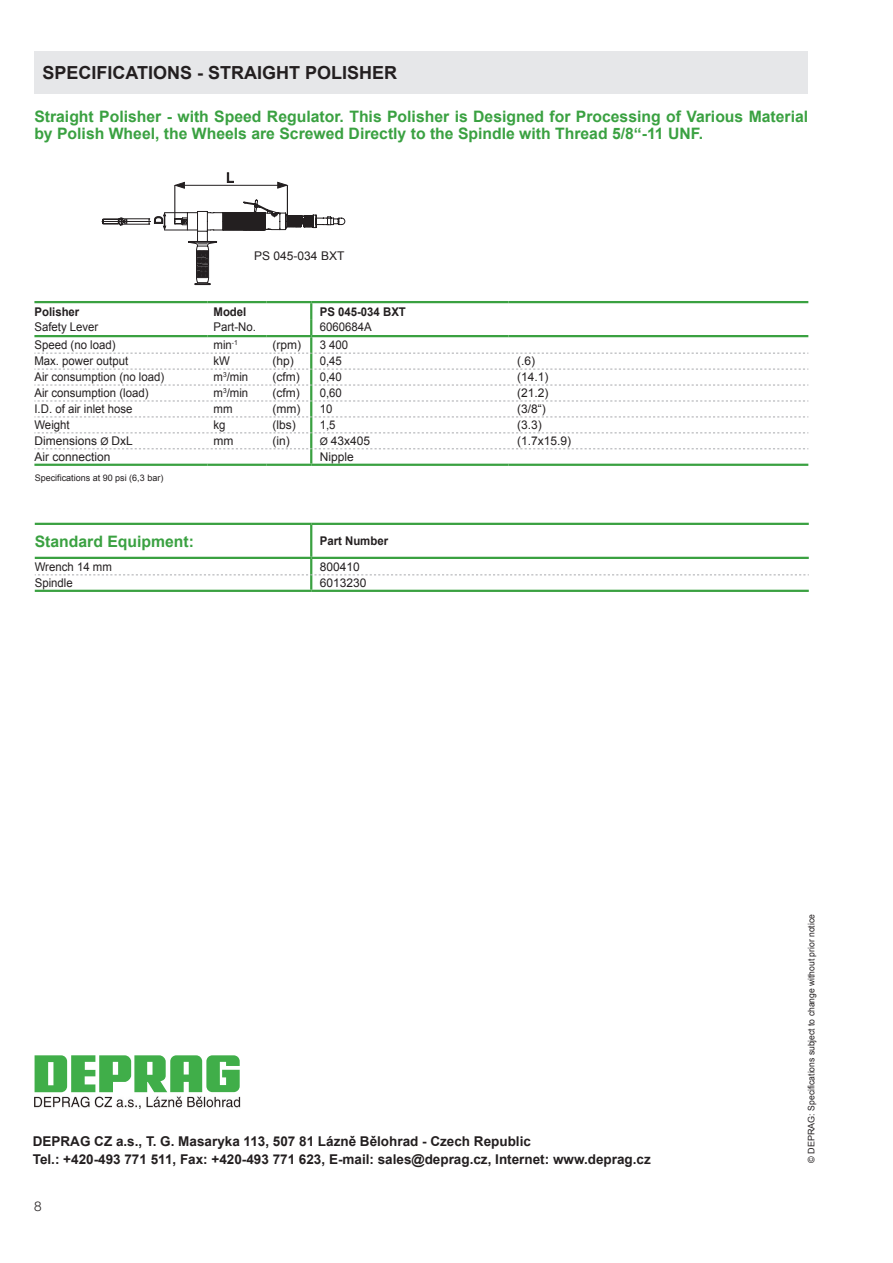
<style>
.page{position:relative;width:893px;height:1263px;background:#fff}
.page>*{position:absolute;margin:0;border:0;box-sizing:border-box;transform-origin:0 0}
.t1{font:700 18px "Arial";color:#231f20}
.t2{font:700 15.75px/17px "Arial";color:#3aa141}
.t3{font:700 13.5px/18px "Arial";color:#231f20}
.t4{font:300 13.5px "Helvetica Neue LT Std";color:#231f20}
.t5{font:12px "Arial";color:#231f20;scale:.95 1}
.t6{font:12px "Arial";color:#231f20}
.t7{font:700 12px "Arial";color:#231f20;scale:.95 1}
.t8{font:9px "Arial";color:#231f20}
.s1{font-size:10.5px}
</style>
<div class="page">
<div style="left:34px;top:51px;width:774px;height:43px;background:#e6e7e9"></div>
<hr style="left:207px;top:301px;width:59px;height:2px;background:#3aa141">
<hr style="left:266px;top:301px;width:45px;height:2px;background:#3aa141">
<hr style="left:34px;top:464px;width:173px;height:2px;background:#3aa141">
<hr style="left:207px;top:464px;width:59px;height:2px;background:#3aa141">
<hr style="left:34px;top:301px;width:173px;height:2px;background:#3aa141">
<hr style="left:311px;top:301px;width:198px;height:2px;background:#3aa141">
<hr style="left:509px;top:301px;width:299px;height:2px;background:#3aa141">
<hr style="left:311px;top:464px;width:198px;height:2px;background:#3aa141">
<hr style="left:509px;top:464px;width:299px;height:2px;background:#3aa141">
<hr style="left:266px;top:464px;width:45px;height:2px;background:#3aa141">
<svg style="left:34px;top:302px;width:774px;height:162px"></svg>
<svg style="left:175px;top:182px;width:10px;height:7px"></svg>
<svg style="left:277px;top:182px;width:10px;height:7px"></svg>
<hr style="left:179px;top:185px;width:107px;height:1px;background:#231f20">
<svg style="left:227px;top:172px;width:7px;height:11px"></svg>
<hr style="left:175px;top:185px;width:1px;height:34px;background:#231f20">
<hr style="left:287px;top:185px;width:1px;height:31px;background:#231f20">
<svg style="left:102px;top:199px;width:243px;height:86px"></svg>
<svg style="left:35px;top:1055px;width:205px;height:37px"></svg>
<img style="left:34px;top:1096px;width:206px;height:13px">
<hr style="left:35px;top:523px;width:276px;height:2px;background:#3aa141">
<hr style="left:35px;top:590px;width:276px;height:2px;background:#3aa141">
<hr style="left:311px;top:523px;width:498px;height:2px;background:#3aa141">
<hr style="left:311px;top:590px;width:498px;height:2px;background:#3aa141">
<svg style="left:35px;top:524px;width:774px;height:66px"></svg>
<p class="t1" style="left:43px;top:61px;width:356px">SPECIFICATIONS - STRAIGHT POLISHER</p>
<p class="t2" style="left:34px;top:109px;width:775px">Straight Polisher - with Speed Regulator. This Polisher is Designed for Processing of Various Material by Polish Wheel, the Wheels are Screwed Directly to the Spindle with Thread 5/8“-11 UNF.</p>
<p class="t6" style="left:254px;top:248px;width:92px">PS 045-034 BXT</p>
<p class="t7" style="left:320px;top:303px;width:92px">PS 045-034 BXT</p>
<p class="t7" style="left:34px;top:303px;width:49px">Polisher</p>
<p class="t7" style="left:213px;top:303px;width:36px">Model</p>
<p class="t5" style="left:213px;top:319px;width:46px">Part-No.</p>
<p class="t5" style="left:34px;top:319px;width:69px">Safety Lever</p>
<p class="t5" style="left:320px;top:319px;width:56px">6060684A</p>
<p class="t5" style="left:34px;top:337px;width:87px">Speed (no load)</p>
<p class="t5" style="left:213px;top:337px;width:27px">min<sup>-1</sup></p>
<p class="t6" style="left:272px;top:337px;width:30px">(rpm)</p>
<p class="t5" style="left:320px;top:337px;width:32px">3 400</p>
<p class="t5" style="left:34px;top:353px;width:100px">Max. power output</p>
<p class="t5" style="left:213px;top:353px;width:19px">kW</p>
<p class="t6" style="left:272px;top:353px;width:71px">(hp) 0,45</p>
<p class="t6" style="left:517px;top:353px;width:19px">(.6)</p>
<p class="t5" style="left:34px;top:369px;width:138px">Air consumption (no load)</p>
<p class="t5" style="left:213px;top:369px;width:38px">m<sup>3</sup>/min</p>
<p class="t6" style="left:272px;top:369px;width:29px">(cfm)</p>
<p class="t5" style="left:320px;top:369px;width:25px">0,40</p>
<p class="t6" style="left:517px;top:369px;width:33px">(14.1)</p>
<p class="t5" style="left:34px;top:385px;width:122px">Air consumption (load)</p>
<p class="t5" style="left:213px;top:385px;width:38px">m<sup>3</sup>/min</p>
<p class="t6" style="left:272px;top:385px;width:29px">(cfm)</p>
<p class="t5" style="left:320px;top:385px;width:25px">0,60</p>
<p class="t6" style="left:517px;top:385px;width:33px">(21.2)</p>
<p class="t5" style="left:34px;top:401px;width:105px">I.D. of air inlet hose</p>
<p class="t5" style="left:213px;top:401px;width:21px">mm</p>
<p class="t6" style="left:272px;top:401px;width:62px">(mm) 10</p>
<p class="t6" style="left:517px;top:401px;width:30px">(3/8“)</p>
<p class="t5" style="left:34px;top:417px;width:39px">Weight</p>
<p class="t5" style="left:213px;top:417px;width:14px">kg</p>
<p class="t6" style="left:272px;top:417px;width:25px">(lbs)</p>
<p class="t5" style="left:320px;top:417px;width:18px">1,5</p>
<p class="t6" style="left:517px;top:417px;width:26px">(3.3)</p>
<p class="t6" style="left:34px;top:433px;width:100px">Dimensions <span class="s1">Ø</span> DxL</p>
<p class="t6" style="left:213px;top:433px;width:21px">mm</p>
<p class="t6" style="left:272px;top:433px;width:19px">(in)</p>
<p class="t6" style="left:320px;top:433px;width:52px"><span class="s1">Ø</span> 43x405</p>
<p class="t6" style="left:517px;top:433px;width:56px">(1.7x15.9)</p>
<p class="t6" style="left:34px;top:449px;width:78px">Air connection</p>
<p class="t6" style="left:320px;top:449px;width:36px">Nipple</p>
<p class="t8" style="left:35px;top:472px;width:130px">Specifications at 90 psi (6,3 bar)</p>
<p class="t2" style="left:35px;top:533px;width:161px">Standard Equipment:</p>
<p class="t7" style="left:320px;top:533px;width:74px">Part Number</p>
<p class="t5" style="left:35px;top:559px;width:83px">Wrench 14 mm</p>
<p class="t6" style="left:320px;top:559px;width:42px">800410</p>
<p class="t5" style="left:35px;top:575px;width:42px">Spindle</p>
<p class="t6" style="left:320px;top:575px;width:48px">6013230</p>
<p class="t3" style="left:33px;top:1133px;width:619px">DEPRAG CZ a.s., T. G. Masaryka 113, 507 81 Lázně Bělohrad - Czech Republic<br>Tel.: +420-493 771 511, Fax: +420-493 771 623, E-mail: sales@deprag.cz, Internet: www.deprag.cz</p>
<p class="t4" style="left:34px;top:1198px;width:9px">8</p>
<p class="t8" style="left:805px;top:1163px;width:250px;rotate:-90deg">© DEPRAG: Specifications subject to change without prior notice</p>
</div>
